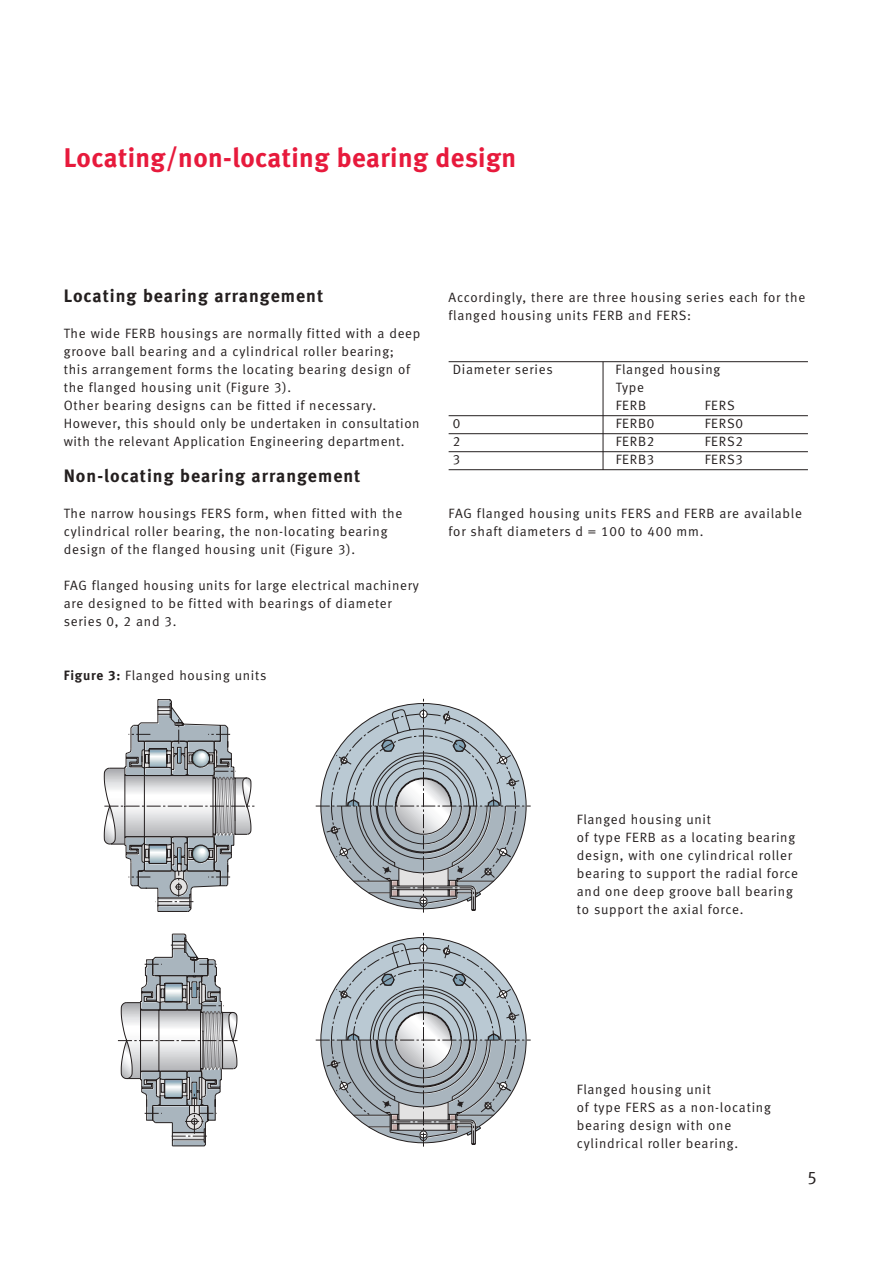
<style>
.page{position:relative;width:893px;height:1263px;background:#fff}
.page>*{position:absolute;margin:0;border:0;box-sizing:border-box;transform-origin:0 0}
.t1{font:27px "Meta Bold LF";letter-spacing:.015em;color:#e71a3c}
.t2{font:18px "Meta Bold LF";letter-spacing:.055em;color:#241f1f}
.t3{font:18px "Meta Normal";color:#241f1f}
.t4{font:13.5px/18px "Meta Normal LF";letter-spacing:.055em;color:#241f1f}
.s1{font-family:"Meta Bold LF"}
</style>
<div class="page">
<hr style="left:449px;top:361px;width:359px;height:1px;background:#241f1f">
<hr style="left:449px;top:415px;width:359px;height:1px;background:#241f1f">
<hr style="left:449px;top:433px;width:359px;height:1px;background:#241f1f">
<hr style="left:449px;top:451px;width:359px;height:1px;background:#241f1f">
<hr style="left:449px;top:469px;width:359px;height:1px;background:#241f1f">
<hr style="left:603px;top:362px;width:1px;height:108px;background:#241f1f">
<svg style="left:104px;top:699px;width:150px;height:213px"></svg>
<svg style="left:316px;top:699px;width:215px;height:213px"></svg>
<svg style="left:118px;top:933px;width:120px;height:213px"></svg>
<svg style="left:316px;top:933px;width:215px;height:213px"></svg>
<h1 class="t1" style="left:64px;top:147px;width:454px">Locating/non-locating bearing design</h1>
<h2 class="t2" style="left:64px;top:289px;width:261px">Locating bearing arrangement</h2>
<p class="t4" style="left:64px;top:325px;width:358px">The wide FERB housings are normally fitted with a deep groove ball bearing and a cylindrical roller bearing; this arrangement forms the locating bearing design of the flanged housing unit (Figure 3).<br>Other bearing designs can be fitted if necessary.<br>However, this should only be undertaken in consultation with the relevant Application Engineering department.</p>
<h2 class="t2" style="left:64px;top:469px;width:298px">Non-locating bearing arrangement</h2>
<p class="t4" style="left:64px;top:505px;width:340px">The narrow housings FERS form, when fitted with the cylindrical roller bearing, the non-locating bearing design of the flanged housing unit (Figure 3).</p>
<p class="t4" style="left:64px;top:577px;width:357px">FAG flanged housing units for large electrical machinery are designed to be fitted with bearings of diameter series 0, 2 and 3.</p>
<p class="t4" style="left:64px;top:667px;width:204px"><span class="s1">Figure 3:</span> Flanged housing units</p>
<p class="t4" style="left:449px;top:289px;width:358px">Accordingly, there are three housing series each for the flanged housing units FERB and FERS:</p>
<p class="t4" style="left:453px;top:361px;width:101px">Diameter series</p>
<p class="t4" style="left:616px;top:361px;width:106px">Flanged housing<br>Type<br>FERB</p>
<p class="t4" style="left:705px;top:397px;width:32px">FERS</p>
<p class="t4" style="left:453px;top:415px;width:9px">0</p>
<p class="t4" style="left:616px;top:415px;width:40px">FERB0</p>
<p class="t4" style="left:705px;top:415px;width:40px">FERS0</p>
<p class="t4" style="left:453px;top:433px;width:9px">2</p>
<p class="t4" style="left:616px;top:433px;width:40px">FERB2</p>
<p class="t4" style="left:705px;top:433px;width:40px">FERS2</p>
<p class="t4" style="left:453px;top:451px;width:9px">3</p>
<p class="t4" style="left:616px;top:451px;width:40px">FERB3</p>
<p class="t4" style="left:705px;top:451px;width:40px">FERS3</p>
<p class="t4" style="left:449px;top:505px;width:355px">FAG flanged housing units FERS and FERB are available for shaft diameters d = 100 to 400 mm.</p>
<p class="t4" style="left:577px;top:811px;width:223px">Flanged housing unit<br>of type FERB as a locating bearing design, with one cylindrical roller bearing to support the radial force and one deep groove ball bearing to support the axial force.</p>
<p class="t4" style="left:577px;top:1081px;width:195px">Flanged housing unit<br>of type FERS as a non-locating bearing design with one cylindrical roller bearing.</p>
<h2 class="t3" style="left:808px;top:1168px;width:10px">5</h2>
</div>
